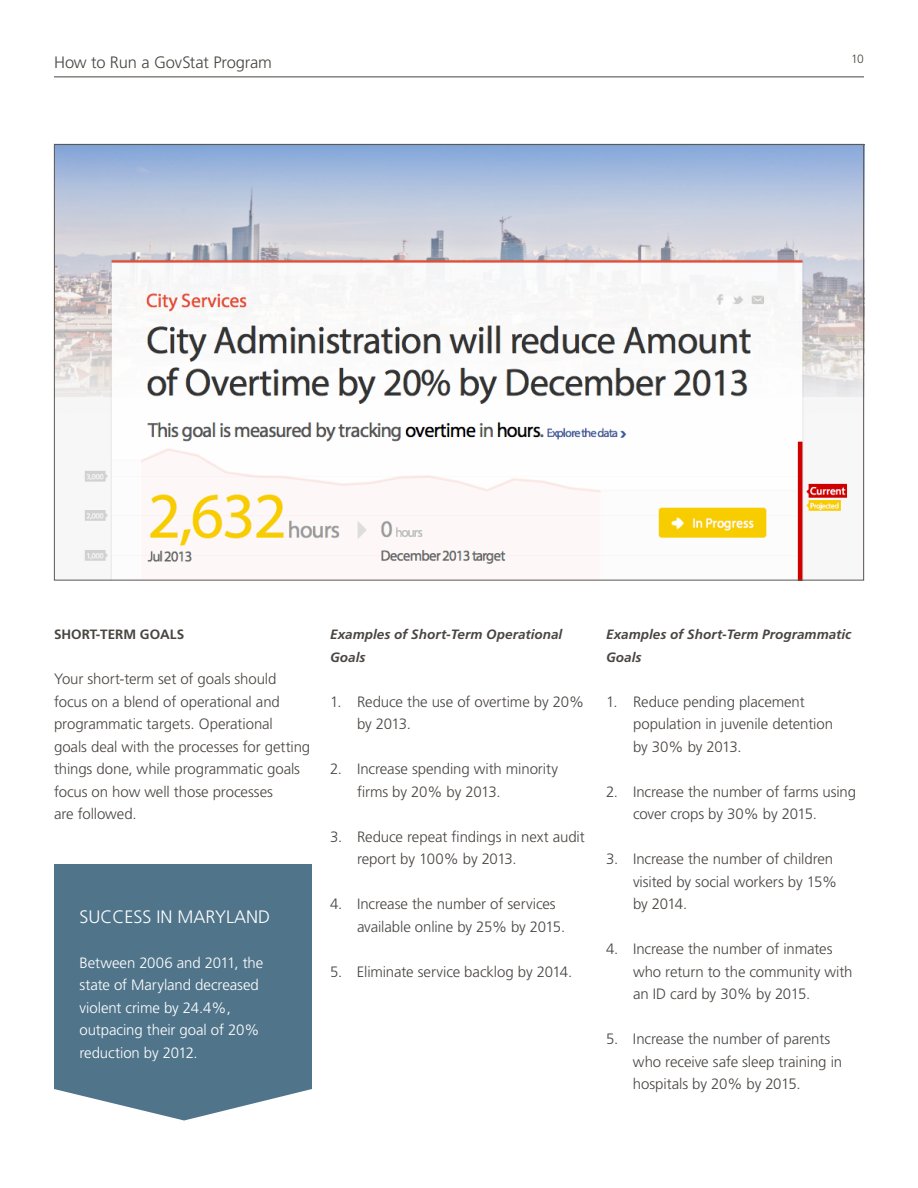
<style>
.page{position:relative;width:918px;height:1188px;background:#fff}
.page>*{position:absolute;margin:0;border:0;box-sizing:border-box;transform-origin:0 0}
.t1{font:300 18px "Frutiger";color:#fff}
.t2{font:300 16.5px "Frutiger";letter-spacing:-.015em;color:#494541}
.t3{font:300 15px/22.5px "Frutiger";letter-spacing:-.005em;color:#494541}
.t4{font:300 15px/22.5px "Frutiger";letter-spacing:-.005em;color:#fff}
.t5{font:italic 700 13.5px/22.5px "Frutiger";letter-spacing:.005em;color:#494541}
.t6{font:700 13.5px "Frutiger";color:#494541}
.t7{font:300 12px "Frutiger";color:#494541}
</style>
<div class="page">
<img style="left:56px;top:146px;width:806px;height:433px">
<div style="left:54px;top:864px;width:258px;height:256px;background:#50748a"></div>
<hr style="left:54px;top:76px;width:810px;height:1px;background:#494541">
<p class="t2" style="left:54px;top:52px;width:219px">How to Run a GovStat Program</p>
<p class="t7" style="left:851px;top:52px;width:14px">10</p>
<p class="t6" style="left:54px;top:626px;width:106px">SHORT-TERM GOALS</p>
<p class="t3" style="left:54px;top:668px;width:258px">Your short-term set of goals should focus on a blend of operational and programmatic targets. Operational<br>goals deal with the processes for getting things done, while programmatic goals focus on how well those processes<br>are followed.</p>
<p class="t1" style="left:80px;top:906px;width:111px">Success in Mary</p>
<p class="t1" style="left:226px;top:906px;width:46px">land</p>
<p class="t4" style="left:80px;top:951px;width:185px">Between 2006 and 2011, the state of M aryland decreased violent crime by 24.4%, outpacing their goal of 20% reduction by 2012.</p>
<p class="t5" style="left:330px;top:623px;width:234px">Examples of Short-Term Operational<br>Goals</p>
<p class="t3" style="left:357px;top:690px;width:229px;text-indent:-27px">1. Reduce the use of overtime by 20% by 2013.</p>
<p class="t3" style="left:357px;top:758px;width:203px;text-indent:-27px">2. Increase spending with minority firms by 20% by 2013.</p>
<p class="t3" style="left:357px;top:825px;width:229px;text-indent:-27px">3. Reduce repeat findings in next audit report by 100% by 2013.</p>
<p class="t3" style="left:357px;top:893px;width:210px;text-indent:-27px">4. Increase the number of services available online by 25% by 2015.</p>
<p class="t3" style="left:330px;top:960px;width:244px">5. Eliminate service backlog by 2014.</p>
<p class="t5" style="left:606px;top:623px;width:247px">Examples of Short-Term Programmatic<br>Goals</p>
<p class="t3" style="left:633px;top:690px;width:202px;text-indent:-27px">1. Reduce pending placement population in juvenile detention by 30% by 2013.</p>
<p class="t3" style="left:633px;top:780px;width:225px;text-indent:-27px">2. Increase the number of farms using cover crops by 30% by 2015.</p>
<p class="t3" style="left:633px;top:848px;width:206px;text-indent:-27px">3. Increase the number of children visited by social workers by 15% by 2014.</p>
<p class="t3" style="left:633px;top:938px;width:221px;text-indent:-27px">4. Increase the number of inmates who return to the community with an ID card by 30% by 2015.</p>
<p class="t3" style="left:633px;top:1028px;width:211px;text-indent:-27px">5. Increase the number of parents who receive safe sleep training in hospitals by 20% by 2015.</p>
</div>
